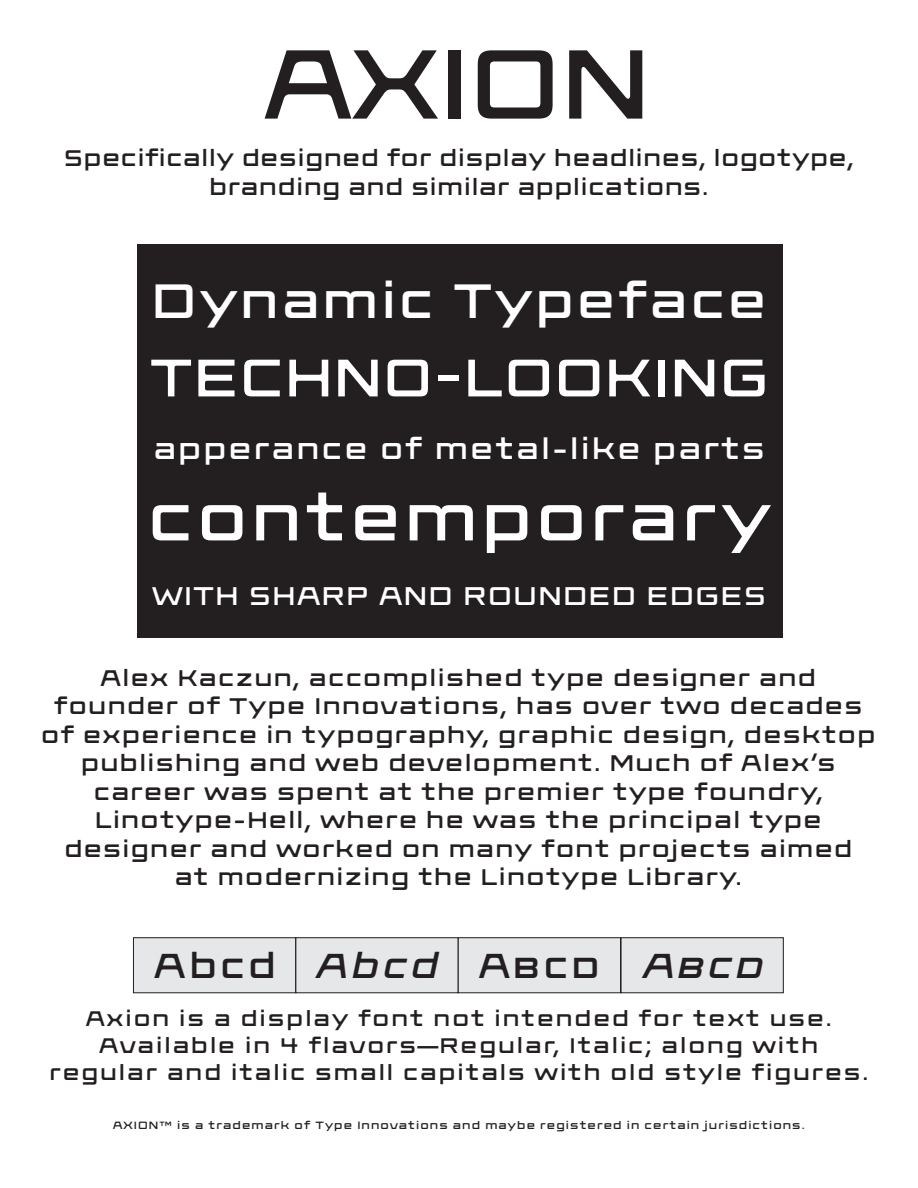
<style>
.page{position:relative;width:918px;height:1188px;background:#fff}
.page>*{position:absolute;margin:0;border:0;box-sizing:border-box;transform-origin:0 0}
.t1{font:97.5px "Axion";letter-spacing:-.05em;color:#231f20}
.t2{font:63px "Axion";color:#fff}
.t3{font:52.5px "Axion";letter-spacing:-.03em;color:#fff}
.t4{font:48px "Axion";color:#fff}
.t5{font:34.5px "Axion";color:#231f20}
.t6{font:28.5px "Axion";letter-spacing:.02em;color:#fff}
.t7{font:25.5px "Axion";letter-spacing:.01em;color:#fff}
.t8{font:22.5px/28.5px "Axion";color:#231f20;text-align:center}
.t9{font:22.5px/28.5px "Axion";letter-spacing:-.02em;color:#231f20;text-align:center}
.t10{font:21px/27px "Axion";letter-spacing:.03em;color:#231f20;text-align:center}
.t11{font:10.5px "Axion";letter-spacing:.04em;color:#231f20}
.s1{font-style:italic}
.s2{font-family:"Axion Sc Osf"}
.s3{font-family:"Axion Sc Osf";font-style:italic}
</style>
<div class="page">
<div style="left:138px;top:245px;width:645px;height:393px;background:#231f20"></div>
<div style="left:133px;top:938px;width:163px;height:55px;background:#e6e7e9"></div>
<div style="left:133px;top:937px;width:163px;height:56px;border:1px solid #231f20"></div>
<div style="left:296px;top:938px;width:162px;height:55px;background:#e6e7e9"></div>
<div style="left:295px;top:937px;width:164px;height:56px;border:1px solid #231f20"></div>
<div style="left:458px;top:938px;width:163px;height:55px;background:#e6e7e9"></div>
<div style="left:458px;top:937px;width:163px;height:56px;border:1px solid #231f20"></div>
<div style="left:621px;top:938px;width:162px;height:55px;background:#e6e7e9"></div>
<div style="left:621px;top:937px;width:163px;height:56px;border:1px solid #231f20"></div>
<p class="t1" style="left:262px;top:13px;width:393px">AXION</p>
<p class="t9" style="left:64px;top:144px;width:792px">Specifically designed for display headlines, logotype, branding and similar applications.</p>
<p class="t4" style="left:150px;top:266px;width:619px">Dynamic Typeface</p>
<p class="t3" style="left:148px;top:340px;width:624px">TECHNO-LOOKING</p>
<p class="t6" style="left:153px;top:429px;width:615px">apperance of metal-like parts</p>
<p class="t2" style="left:146px;top:472px;width:628px">contemporary</p>
<p class="t7" style="left:152px;top:577px;width:616px">WITH SHARP AND ROUNDED EDGES</p>
<p class="t8" style="left:41px;top:664px;width:837px">Alex Kaczun, accomplished type designer and founder of Type Innovations, has over two decades of experience in typography, graphic design, desktop publishing and web development. Much of Alex’s career was spent at the premier type foundry, Linotype-Hell, where he was the principal type designer and worked on many font projects aimed<br>at modernizing the Linotype Library.</p>
<p class="t5" style="left:154px;top:940px;width:614px">Abcd <span class="s1">Abcd</span> <span class="s2">Abcd</span> <span class="s3">Abcd</span></p>
<p class="t10" style="left:85px;top:1005px;width:749px">Axion is a display font not intended for text use.</p>
<p class="t10" style="left:49px;top:1032px;width:822px">Available in 4 flavors—Regular, Italic; along with regular and italic small capitals with old style figures.</p>
<p class="t11" style="left:113px;top:1118px;width:694px">AXION™ is a trademark of Type Innovations and maybe registered in certain jurisdictions.</p>
</div>
